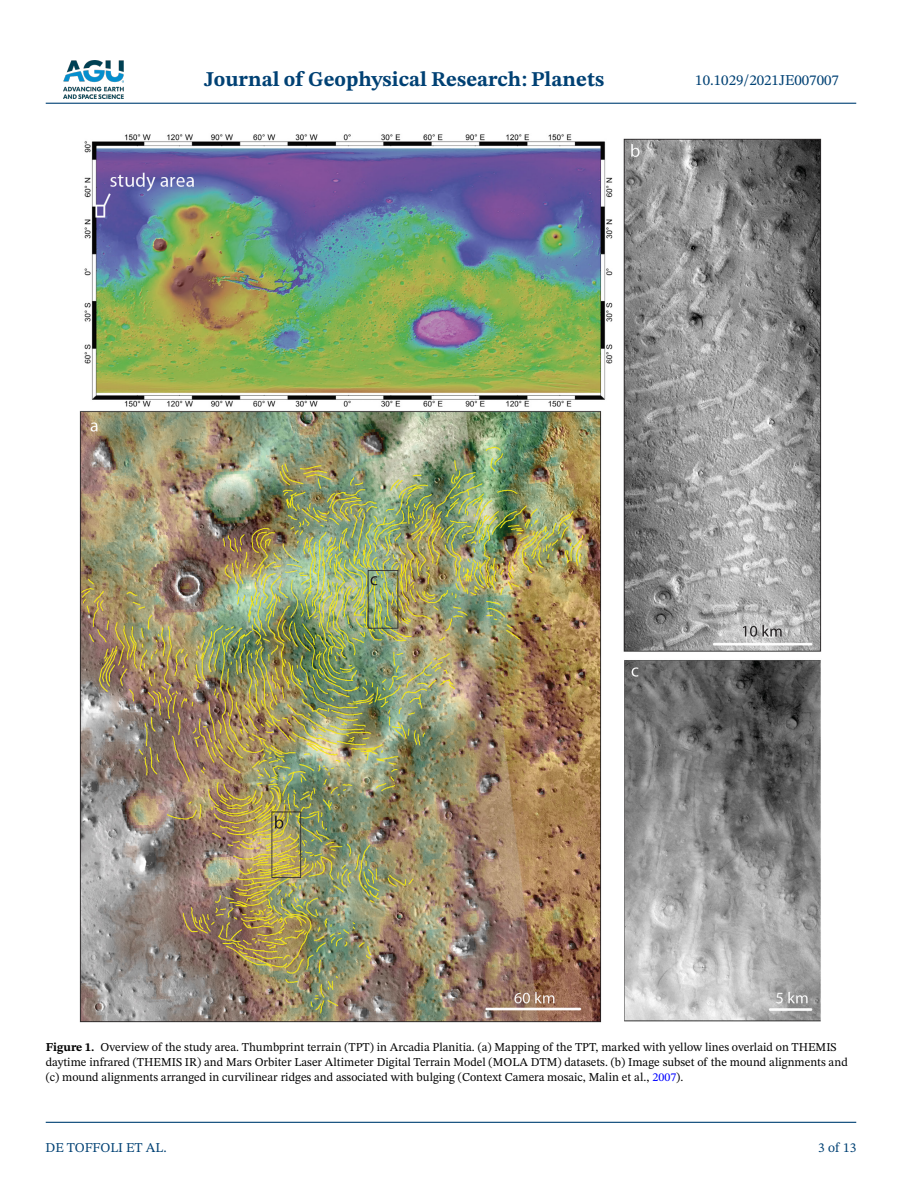
<style>
.page{position:relative;width:902px;height:1183px;background:#fff}
.page>*{position:absolute;margin:0;border:0;box-sizing:border-box;transform-origin:0 0}
.t1{font:700 21px "STIX Two Text";color:#004174}
.t2{font:15px "STIX Two Text";color:#004174}
.t3{font:13.5px "STIX Two Text";color:#004174}
.t4{font:12px/15px "STIX Two Text";color:#000}
.s1{font-weight:700}
.s2{color:#00f}
</style>
<div class="page">
<img style="left:63px;top:60px;width:60px;height:39px">
<hr style="left:46px;top:103px;width:810px;height:1px;background:#004174">
<hr style="left:46px;top:1121px;width:810px;height:1px;background:#004174">
<img style="left:79px;top:134px;width:742px;height:887px">
<h1 class="t1" style="left:204px;top:64px;width:401px">Journal of Geophysical Research: Planets</h1>
<p class="t2" style="left:695px;top:69px;width:145px">10.1029/2021JE007007</p>
<p class="t4" style="left:46px;top:1039px;width:803px"><span class="s1">Figure 1.</span> Overview of the study area. Thumbprint terrain (TPT) in Arcadia Planitia. (a) Mapping of the TPT, marked with yellow lines overlaid on THEMIS daytime infrared (THEMIS IR) and Mars Orbiter Laser Altimeter Digital Terrain Model (MOLA DTM) datasets. (b) Image subset of the mound alignments and (c) mound alignments arranged in curvilinear ridges and associated with bulging (Context Camera mosaic, Malin et al., <span class="s2">2007</span>).</p>
<p class="t3" style="left:45px;top:1137px;width:123px">DE TOFFOLI ET AL.</p>
<p class="t3" style="left:818px;top:1137px;width:40px">3 of 13</p>
</div>
